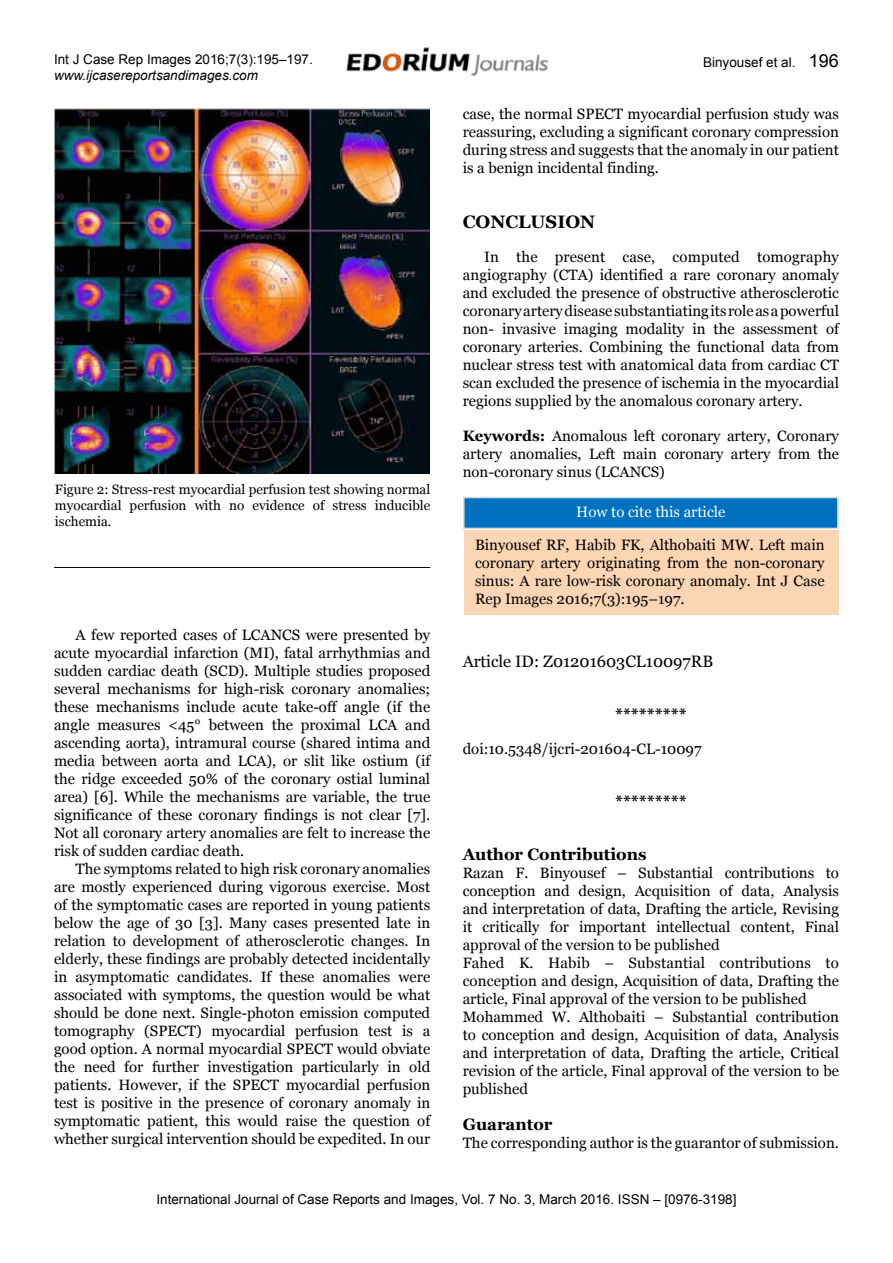
<style>
.page{position:relative;width:893px;height:1263px;background:#fff}
.page>*{position:absolute;margin:0;border:0;box-sizing:border-box;transform-origin:0 0}
.t1{font:700 18px "Georgia";color:#000}
.t2{font:700 16.5px "Georgia";color:#000}
.t3{font:16.5px "Georgia";color:#000}
.t4{font:15px/18px "Georgia";color:#000;text-align:justify}
.t5{font:15px "Georgia";color:#fff}
.t6{font:13.5px "Arial";color:#000}
.t7{font:13.5px/16.2px "Georgia";color:#000;text-align:justify}
.t8{font:italic 13.5px "Arial";color:#000}
.s1{font-size:18px}
.s2{font-weight:700}
</style>
<div class="page">
<img style="left:346px;top:47px;width:202px;height:29px">
<div style="left:464px;top:530px;width:375px;height:84px;background:#fcd5b5"></div>
<div style="left:463px;top:497px;width:376px;height:32px;background:#0070c0;border:2px solid #d9d9d9"></div>
<img style="left:55px;top:108px;width:374px;height:365px">
<hr style="left:54px;top:567px;width:376px;height:1px;background:#000">
<p class="t6" style="left:54px;top:50px;width:260px">Int J Case Rep Images 2016;7(3):195–197.</p>
<p class="t8" style="left:54px;top:67px;width:206px">www.ijcasereportsandimages.com</p>
<p class="t7" style="left:55px;top:481px;width:377px">Figure 2: Stress-rest myocardial perfusion test showing normal myocardial perfusion with no evidence of stress inducible ischemia.</p>
<p class="t4" style="left:54px;top:626px;width:378px;text-indent:22px">A few reported cases of LCANCS were presented by acute myocardial infarction (MI), fatal arrhythmias and sudden cardiac death (SCD). Multiple studies proposed several mechanisms for high-risk coronary anomalies; these mechanisms include acute take-off angle (if the angle measures &lt;45° between the proximal LCA and ascending aorta), intramural course (shared intima and media between aorta and LCA), or slit like ostium (if the ridge exceeded 50% of the coronary ostial luminal area) [6]. While the mechanisms are variable, the true significance of these coronary findings is not clear [7].<br>Not all coronary artery anomalies are felt to increase the risk of sudden cardiac death.</p>
<p class="t4" style="left:54px;top:860px;width:378px;text-indent:22px">The symptoms related to high risk coronary anomalies are mostly experienced during vigorous exercise. Most of the symptomatic cases are reported in young patients below the age of 30 [3]. Many cases presented late in relation to development of atherosclerotic changes. In elderly, these findings are probably detected incidentally in asymptomatic candidates. If these anomalies were associated with symptoms, the question would be what should be done next. Single-photon emission computed tomography (SPECT) myocardial perfusion test is a good option. A normal myocardial SPECT would obviate the need for further investigation particularly in old patients. However, if the SPECT myocardial perfusion test is positive in the presence of coronary anomaly in symptomatic patient, this would raise the question of whether surgical intervention should be expedited. In our</p>
<p class="t6" style="left:703px;top:54px;width:137px">Binyousef et al. <span class="s1">196</span></p>
<p class="t4" style="left:463px;top:105px;width:378px">case, the normal SPECT myocardial perfusion study was reassuring, excluding a significant coronary compression during stress and suggests that the anomaly in our patient is a benign incidental finding.</p>
<p class="t1" style="left:463px;top:210px;width:134px">CONCLUSION</p>
<p class="t4" style="left:463px;top:249px;width:378px;text-indent:22px">In the present case, computed tomography angiography (CTA) identified a rare coronary anomaly and excluded the presence of obstructive atherosclerotic coronary artery disease substantiating its role as a powerful non- invasive imaging modality in the assessment of coronary arteries. Combining the functional data from nuclear stress test with anatomical data from cardiac CT scan excluded the presence of ischemia in the myocardial regions supplied by the anomalous coronary artery.</p>
<p class="t4" style="left:463px;top:427px;width:378px"><span class="s2">Keywords:</span> Anomalous left coronary artery, Coronary artery anomalies, Left main coronary artery from the non-coronary sinus (LCANCS)</p>
<p class="t5" style="left:576px;top:503px;width:151px">How to cite this article</p>
<p class="t4" style="left:475px;top:536px;width:351px">Binyousef RF, Habib FK, Althobaiti MW. Left main coronary artery originating from the non-coronary sinus: A rare low-risk coronary anomaly. Int J Case Rep Images 2016;7(3):195–197.</p>
<p class="t3" style="left:463px;top:651px;width:252px">Article ID: Z01201603CL10097RB</p>
<p class="t2" style="left:615px;top:703px;width:73px">*********</p>
<p class="t4" style="left:463px;top:740px;width:240px">doi:10.5348/ijcri-201604-CL-10097</p>
<p class="t2" style="left:615px;top:791px;width:73px">*********</p>
<p class="t2" style="left:463px;top:844px;width:185px">Author Contributions</p>
<p class="t4" style="left:463px;top:864px;width:378px;text-align:left">Razan F. Binyousef – Substantial contributions to conception and design, Acquisition of data, Analysis and interpretation of data, Drafting the article, Revising it critically for important intellectual content, Final approval of the version to be published<br>Fahed K. Habib – Substantial contributions to conception and design, Acquisition of data, Drafting the article, Final approval of the version to be published Mohammed W. Althobaiti – Substantial contribution to conception and design, Acquisition of data, Analysis and interpretation of data, Drafting the article, Critical revision of the article, Final approval of the version to be published</p>
<p class="t2" style="left:463px;top:1114px;width:91px">Guarantor</p>
<p class="t4" style="left:463px;top:1134px;width:378px">The corresponding author is the guarantor of submission.</p>
<p class="t6" style="left:156px;top:1190px;width:582px">International Journal of Case Reports and Images, Vol. 7 No. 3, March 2016. ISSN – [0976-3198]</p>
</div>
